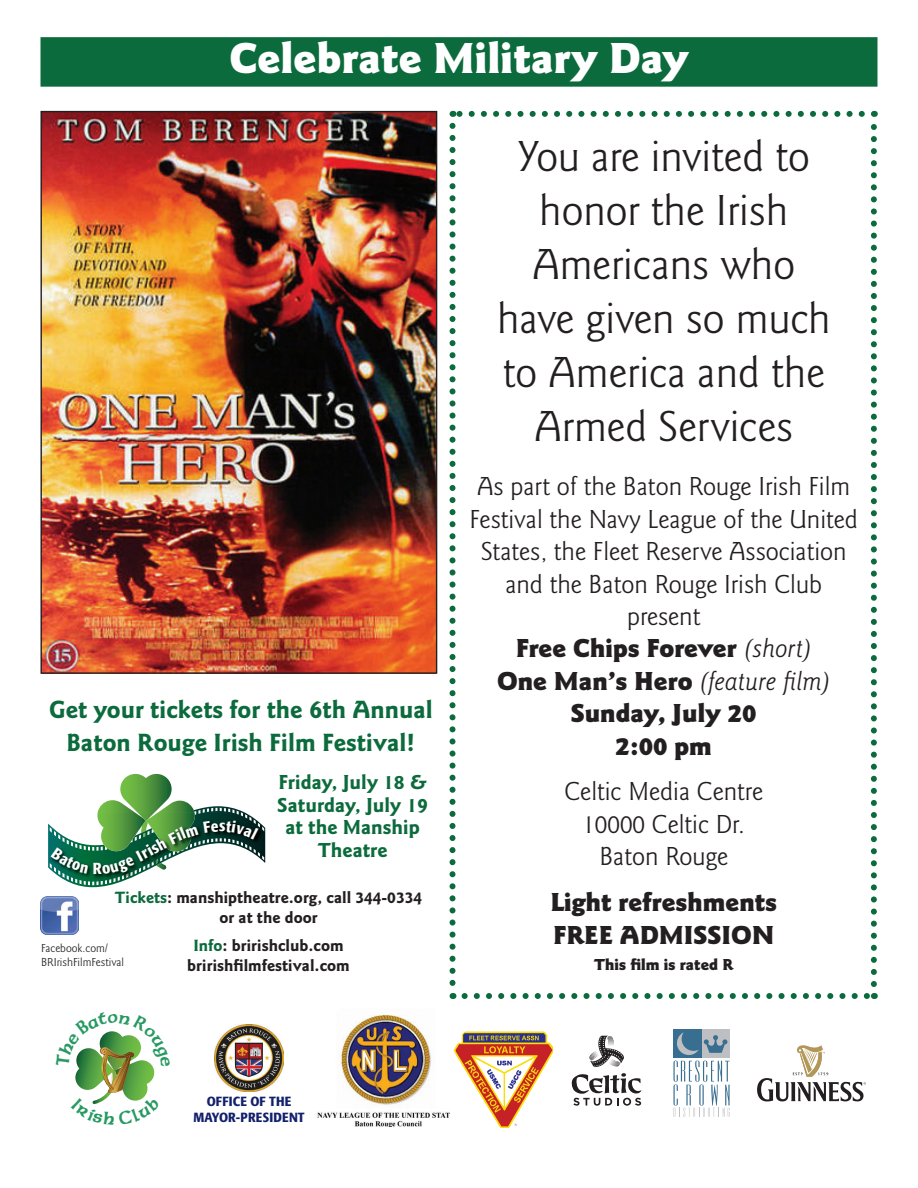
<style>
.page{position:relative;width:918px;height:1188px;background:#fff}
.page>*{position:absolute;margin:0;border:0;box-sizing:border-box;transform-origin:0 0}
.t1{font:45px/54px "Goudy Sans";color:#231f20;text-align:center}
.t2{font:900 45px "Goudy Sans";color:#fff}
.t3{font:27px/32.4px "Goudy Sans";color:#231f20;text-align:center}
.t4{font:900 27px/32.4px "Goudy Sans";color:#231f20}
.t5{font:700 25.8px/33px "Goudy Sans";color:#0c6b3c;text-align:center}
.t6{font:700 21px/22.5px "Goudy Sans";color:#0c6b3c;text-align:center}
.t7{font:700 16.95px/20.2px "Goudy Sans";color:#231f20;text-align:center}
.t8{font:900 16.5px "Goudy Sans";color:#231f20}
.t9{font:500 condensed 15.75px "Formata";color:#fff;scale:1.04 1}
.t10{font:500 condensed 13.2px/15.8px "Formata";letter-spacing:.01em;color:#13206c;text-align:center;scale:1.07 1}
.t11{font:12px/14.4px "Goudy Sans Std";color:#231f20}
.s1{color:#0c6b3c}
.s2{font-weight:900}
.s3{font-style:italic}
</style>
<div class="page">
<img style="left:454px;top:1031px;width:98px;height:97px">
<img style="left:317px;top:1014px;width:132px;height:112px">
<svg style="left:465px;top:993px;width:403px;height:6px"></svg>
<svg style="left:450px;top:126px;width:6px;height:873px"></svg>
<svg style="left:871px;top:111px;width:6px;height:873px"></svg>
<svg style="left:453px;top:111px;width:409px;height:6px"></svg>
<img style="left:42px;top:113px;width:393px;height:559px">
<svg style="left:571px;top:1036px;width:70px;height:70px"></svg>
<div style="left:40px;top:37px;width:838px;height:50px;background:#0c6b3c"></div>
<div style="left:702px;top:1030px;width:28px;height:28px;background:#bebfc2"></div>
<div style="left:673px;top:1030px;width:29px;height:28px;background:#386e8f"></div>
<svg style="left:673px;top:1032px;width:57px;height:85px"></svg>
<svg style="left:757px;top:1045px;width:109px;height:56px"></svg>
<img style="left:48px;top:822px;width:217px;height:65px">
<img style="left:215px;top:1024px;width:68px;height:67px">
<img style="left:41px;top:896px;width:38px;height:39px">
<img style="left:75px;top:1031px;width:80px;height:74px">
<svg style="left:51px;top:847px;width:38px;height:26px"></svg>
<svg style="left:98px;top:774px;width:161px;height:100px"></svg>
<h1 class="t2" style="left:229px;top:32px;width:461px">Celebrate Military Day</h1>
<p class="t5" style="left:49px;top:693px;width:385px">Get your tickets for the 6th Annual<br>Baton Rouge Irish Film Festival!</p>
<p class="t9" style="left:93px;top:859px;width:10px">R</p>
<p class="t6" style="left:277px;top:771px;width:152px">Friday, July 18 &amp;<br>Saturday, July 19 at the Manship<br>Theatre</p>
<p class="t7" style="left:115px;top:887px;width:309px"><span class="s1">Tickets</span>: manshiptheatre.org, call 344-0334 or at the door</p>
<p class="t7" style="left:187px;top:935px;width:164px"><span class="s1">Info</span>: bririshclub.com bririshfilmfestival.com</p>
<p class="t11" style="left:41px;top:941px;width:84px">Facebook.com/<br>BRIrishFilmFestival</p>
<h1 class="t1" style="left:497px;top:130px;width:335px">You are invited to honor the Irish<br>Americans who have given so much to America and the<br>Armed Services</h1>
<p class="t3" style="left:470px;top:471px;width:390px">As part of the Baton Rouge Irish Film<br>Festival the Navy League of the United<br>States, the Fleet Reserve Association and the Baton Rouge Irish Club present<br><span class="s2">Free Chips Forever</span> <span class="s3">(short)<br></span><span class="s2">One Man’s Hero</span> <span class="s3">(feature film)<br></span><span class="s2">Sunday, July 20<br>2:00 pm</span></p>
<p class="t3" style="left:564px;top:776px;width:200px">Celtic Media Centre<br>10000 Celtic Dr.<br>Baton Rouge</p>
<p class="t4" style="left:551px;top:886px;width:228px">Light refreshments<br>FREE ADMISSION</p>
<p class="t8" style="left:594px;top:955px;width:141px">This film is rated R</p>
<p class="t10" style="left:193px;top:1093px;width:105px">OFFICE OF THE<br>MAYOR-PRESIDENT</p>
</div>
